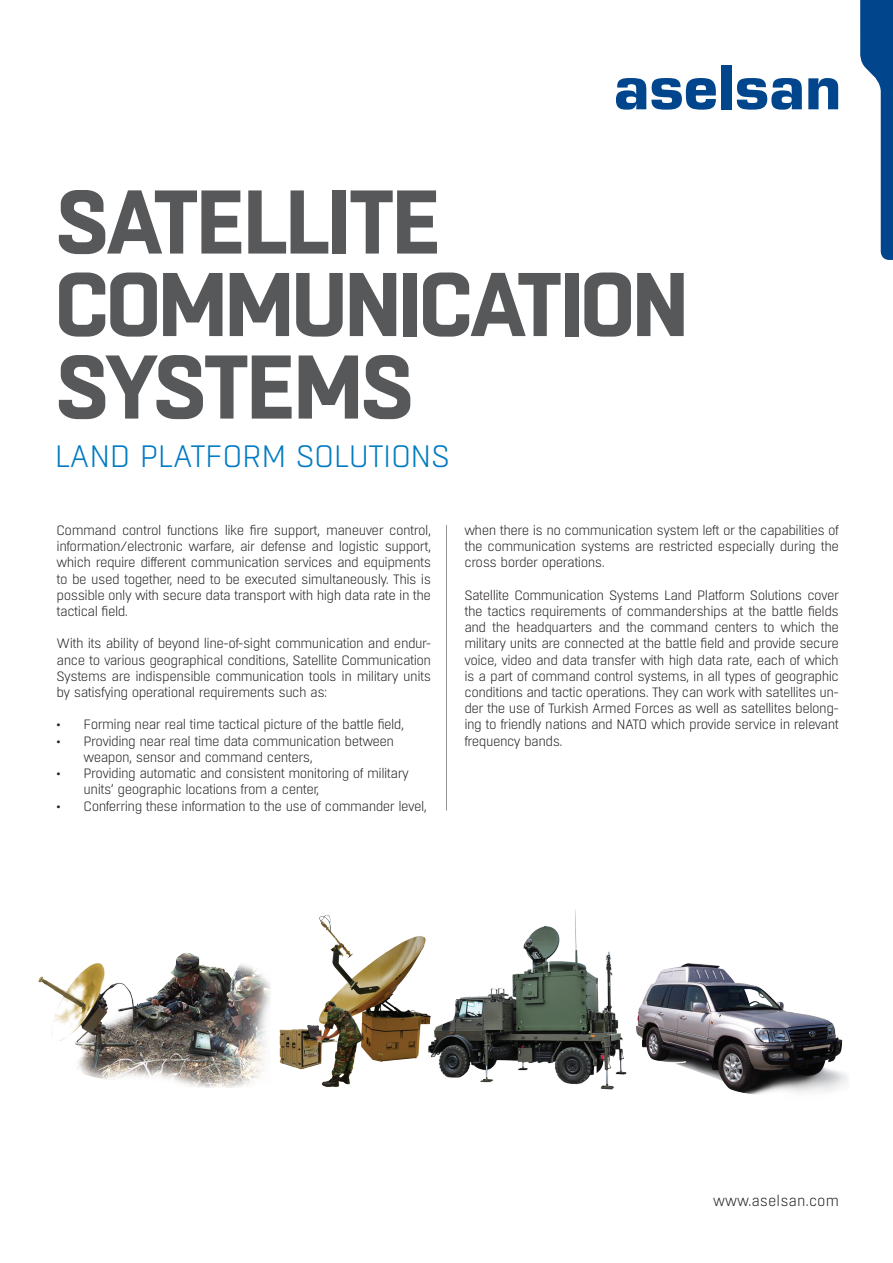
<style>
.page{position:relative;width:893px;height:1263px;background:#fff}
.page>*{position:absolute;margin:0;border:0;box-sizing:border-box;transform-origin:0 0}
.t1{font:700 90px/82.5px "Boxed";letter-spacing:-.04em;color:#57585a}
.t2{font:300 30.9px "Boxed";letter-spacing:-.015em;color:#007ac2}
.t3{font:300 15px "Boxed";color:#231f20}
.t4{font:300 13.5px/16.2px "Boxed";letter-spacing:-.04em;color:#231f20;text-align:justify}
</style>
<div class="page">
<svg style="left:616px;top:78px;width:100px;height:32px"></svg>
<div style="left:721px;top:65px;width:10px;height:44px;background:#01468c"></div>
<svg style="left:737px;top:78px;width:65px;height:32px"></svg>
<svg style="left:808px;top:78px;width:30px;height:31px"></svg>
<svg style="left:860px;top:0;width:33px;height:260px"></svg>
<hr style="left:446px;top:525px;width:1px;height:285px;background:#939598">
<img style="left:38px;top:910px;width:810px;height:185px">
<p class="t1" style="left:55px;top:184px;width:389px">SATELLITE</p>
<p class="t1" style="left:55px;top:267px;width:636px">COMMUNICATION<br>SYSTEMS</p>
<p class="t2" style="left:55px;top:437px;width:396px">LAND PLATFORM SOLUTIONS</p>
<p class="t4" style="left:57px;top:522px;width:376px">Command control functions like fire support, maneuver control, information/electronic warfare, air defense and logistic support, which require different communication services and equipments to be used together, need to be executed simultaneously. This is possible only with secure data transport with high data rate in the tactical field.</p>
<p class="t4" style="left:57px;top:636px;width:376px">With its ability of beyond line-of-sight communication and endur&shy;ance to various geographical conditions, Satellite Communication Systems are indispensible communication tools in military units by satisfying operational requirements such as:</p>
<p class="t4" style="left:57px;top:717px;width:349px">• Forming near real time tactical picture of the battle field,</p>
<p class="t4" style="left:84px;top:733px;width:312px;text-indent:-27px">• Providing near real time data communication between weapon, sensor and command centers,</p>
<p class="t4" style="left:84px;top:765px;width:327px;text-indent:-27px">• Providing automatic and consistent monitoring of military units’ geographic locations from a center,</p>
<p class="t4" style="left:57px;top:798px;width:372px">• Conferring these information to the use of commander level,</p>
<p class="t4" style="left:464px;top:522px;width:376px">when there is no communication system left or the capabilities of the communication systems are restricted especially during the cross border operations.</p>
<p class="t4" style="left:464px;top:587px;width:376px">Satellite Communication Systems Land Platform Solutions cover the tactics requirements of commanderships at the battle fields and the headquarters and the command centers to which the military units are connected at the battle field and provide secure voice, video and data transfer with high data rate, each of which is a part of command control systems, in all types of geographic conditions and tactic operations. They can work with satellites un&shy;der the use of Turkish Armed Forces as well as satellites belong&shy;ing to friendly nations and NATO which provide service in relevant frequency bands.</p>
<p class="t3" style="left:713px;top:1191px;width:127px">www.aselsan.com</p>
</div>
